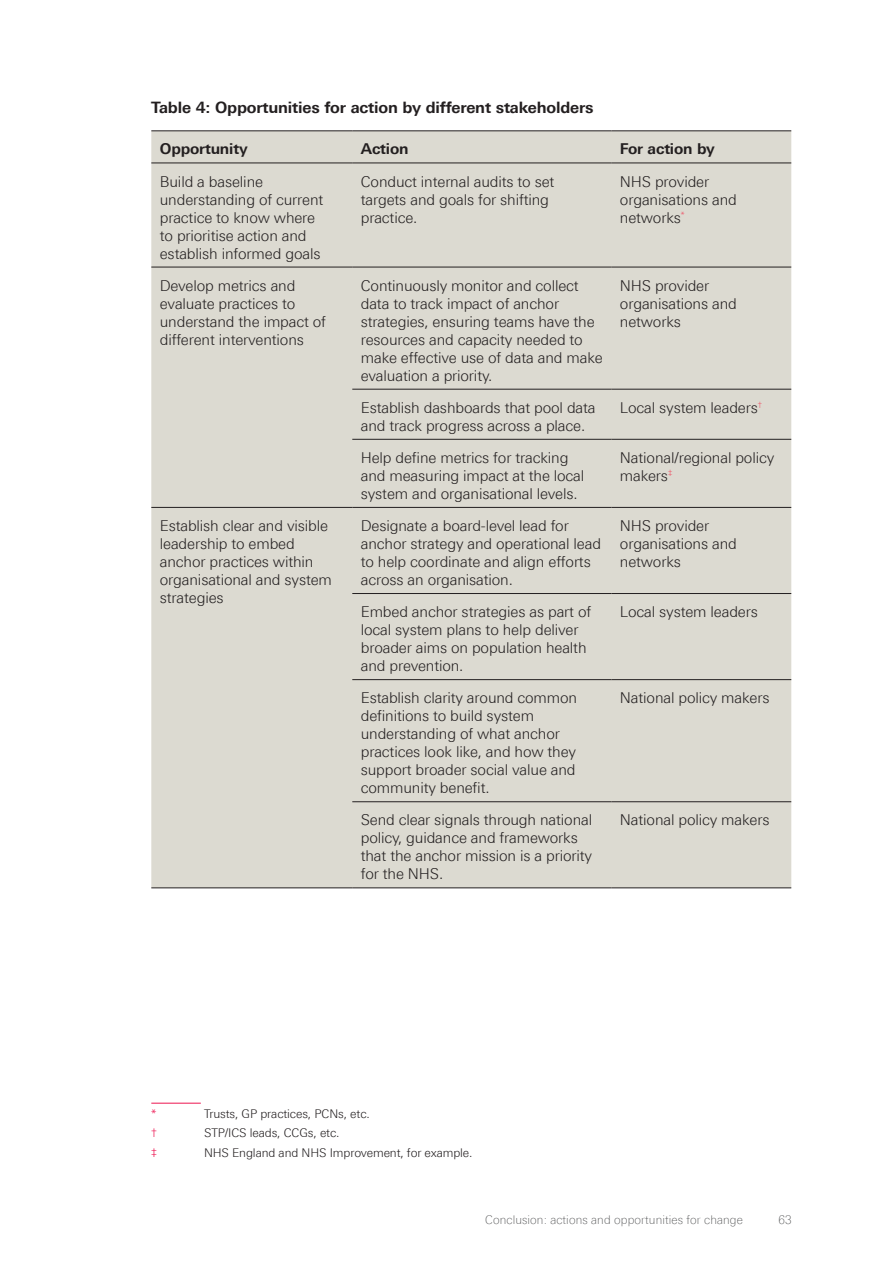
<style>
.page{position:relative;width:893px;height:1263px;background:#fff}
.page>*{position:absolute;margin:0;border:0;box-sizing:border-box;transform-origin:0 0}
.Table_header{font:700 15.75px "Linotype Univers 630";letter-spacing:-.01em;color:#231f20}
.Table_body{font:300 15px/18px "LT Univers Basic";letter-spacing:-.01em;color:#231f20}
.Table_header_row{font:700 15px "Linotype Univers 630";letter-spacing:-.01em;color:#231f20}
.Footnotes{font:300 12px "LT Univers Basic";letter-spacing:-.01em;color:#231f20}
.t1{font:100 12px "Linotype Univers 230";letter-spacing:.01em;color:#4b4c4d}
.Footnotes-2{font:300 12px "LT Univers Basic";color:#ed1450}
</style>
<div class="page">
<div style="left:151px;top:131px;width:640px;height:756px;background:#dcdad1"></div>
<hr style="left:151px;top:130px;width:201px;height:1px;background:#231f20">
<hr style="left:352px;top:130px;width:259px;height:1px;background:#231f20">
<hr style="left:611px;top:130px;width:180px;height:1px;background:#231f20">
<hr style="left:151px;top:163px;width:201px;height:1px;background:#231f20">
<hr style="left:352px;top:163px;width:259px;height:1px;background:#231f20">
<hr style="left:611px;top:163px;width:180px;height:1px;background:#231f20">
<hr style="left:151px;top:267px;width:201px;height:1px;background:#231f20">
<hr style="left:352px;top:267px;width:259px;height:1px;background:#231f20">
<hr style="left:611px;top:267px;width:180px;height:1px;background:#231f20">
<hr style="left:352px;top:389px;width:259px;height:1px;background:#231f20">
<hr style="left:611px;top:389px;width:180px;height:1px;background:#231f20">
<hr style="left:352px;top:439px;width:259px;height:1px;background:#231f20">
<hr style="left:611px;top:439px;width:180px;height:1px;background:#231f20">
<hr style="left:151px;top:507px;width:201px;height:1px;background:#231f20">
<hr style="left:352px;top:507px;width:259px;height:1px;background:#231f20">
<hr style="left:611px;top:507px;width:180px;height:1px;background:#231f20">
<hr style="left:352px;top:593px;width:259px;height:1px;background:#231f20">
<hr style="left:611px;top:593px;width:180px;height:1px;background:#231f20">
<hr style="left:352px;top:679px;width:259px;height:1px;background:#231f20">
<hr style="left:611px;top:679px;width:180px;height:1px;background:#231f20">
<hr style="left:352px;top:801px;width:259px;height:1px;background:#231f20">
<hr style="left:611px;top:801px;width:180px;height:1px;background:#231f20">
<hr style="left:151px;top:887px;width:201px;height:1px;background:#231f20">
<hr style="left:352px;top:887px;width:259px;height:1px;background:#231f20">
<hr style="left:611px;top:887px;width:180px;height:1px;background:#231f20">
<hr style="left:151px;top:1103px;width:50px;height:1px;background:#ed1450">
<p class="Table_header" style="left:151px;top:98px;width:444px">Table 4: Opportunities for action by different stakeholders</p>
<p class="Table_header_row" style="left:160px;top:140px;width:89px">Opportunity</p>
<p class="Table_header_row" style="left:361px;top:140px;width:49px">Action</p>
<p class="Table_header_row" style="left:620px;top:140px;width:96px">For action by</p>
<p class="Table_body" style="left:160px;top:172px;width:165px">Build a baseline understanding of current practice to know where to prioritise action and establish informed goals</p>
<p class="Table_body" style="left:361px;top:172px;width:195px">Conduct internal audits to set targets and goals for shifting practice.</p>
<p class="Table_body" style="left:620px;top:172px;width:118px">NHS provider organisations and networks<sup>*</sup></p>
<p class="Table_body" style="left:160px;top:276px;width:168px">Develop metrics and evaluate practices to understand the impact of different interventions</p>
<p class="Table_body" style="left:361px;top:276px;width:243px">Continuously monitor and collect data to track impact of anchor strategies, ensuring teams have the resources and capacity needed to make effective use of data and make evaluation a priority.</p>
<p class="Table_body" style="left:620px;top:276px;width:118px">NHS provider organisations and networks</p>
<p class="Table_body" style="left:361px;top:398px;width:236px">Establish dashboards that pool data and track progress across a place.</p>
<p class="Table_body" style="left:620px;top:398px;width:144px">Local system leaders<sup>†</sup></p>
<p class="Table_body" style="left:361px;top:448px;width:225px">Help define metrics for tracking and measuring impact at the local system and organisational levels.</p>
<p class="Table_body" style="left:620px;top:448px;width:156px">National/regional policy makers<sup>‡</sup></p>
<p class="Table_body" style="left:160px;top:516px;width:174px">Establish clear and visible leadership to embed anchor practices within organisational and system strategies</p>
<p class="Table_body" style="left:361px;top:516px;width:242px">Designate a board-level lead for anchor strategy and operational lead to help coordinate and align efforts across an organisation.</p>
<p class="Table_body" style="left:620px;top:516px;width:118px">NHS provider organisations and networks</p>
<p class="Table_body" style="left:361px;top:603px;width:232px">Embed anchor strategies as part of local system plans to help deliver broader aims on population health and prevention.</p>
<p class="Table_body" style="left:620px;top:603px;width:139px">Local system leaders</p>
<p class="Table_body" style="left:361px;top:689px;width:218px">Establish clarity around common definitions to build system understanding of what anchor practices look like, and how they support broader social value and community benefit.</p>
<p class="Table_body" style="left:620px;top:689px;width:151px">National policy makers</p>
<p class="Table_body" style="left:361px;top:811px;width:233px">Send clear signals through national policy, guidance and frameworks that the anchor mission is a priority for the NHS.</p>
<p class="Table_body" style="left:620px;top:811px;width:151px">National policy makers</p>
<p class="Footnotes-2" style="left:151px;top:1107px;width:7px">*</p>
<p class="Footnotes" style="left:204px;top:1107px;width:167px">Trusts, GP practices, PCNs, etc.</p>
<p class="Footnotes-2" style="left:151px;top:1126px;width:7px">†</p>
<p class="Footnotes" style="left:204px;top:1126px;width:137px">STP/ICS leads, CCGs, etc.</p>
<p class="Footnotes-2" style="left:151px;top:1145px;width:7px">‡</p>
<p class="Footnotes" style="left:204px;top:1145px;width:270px">NHS England and NHS Improvement, for example.</p>
<p class="t1" style="left:485px;top:1213px;width:259px">Conclusion: actions and opportunities for change</p>
<p class="t1" style="left:778px;top:1213px;width:15px">63</p>
</div>
